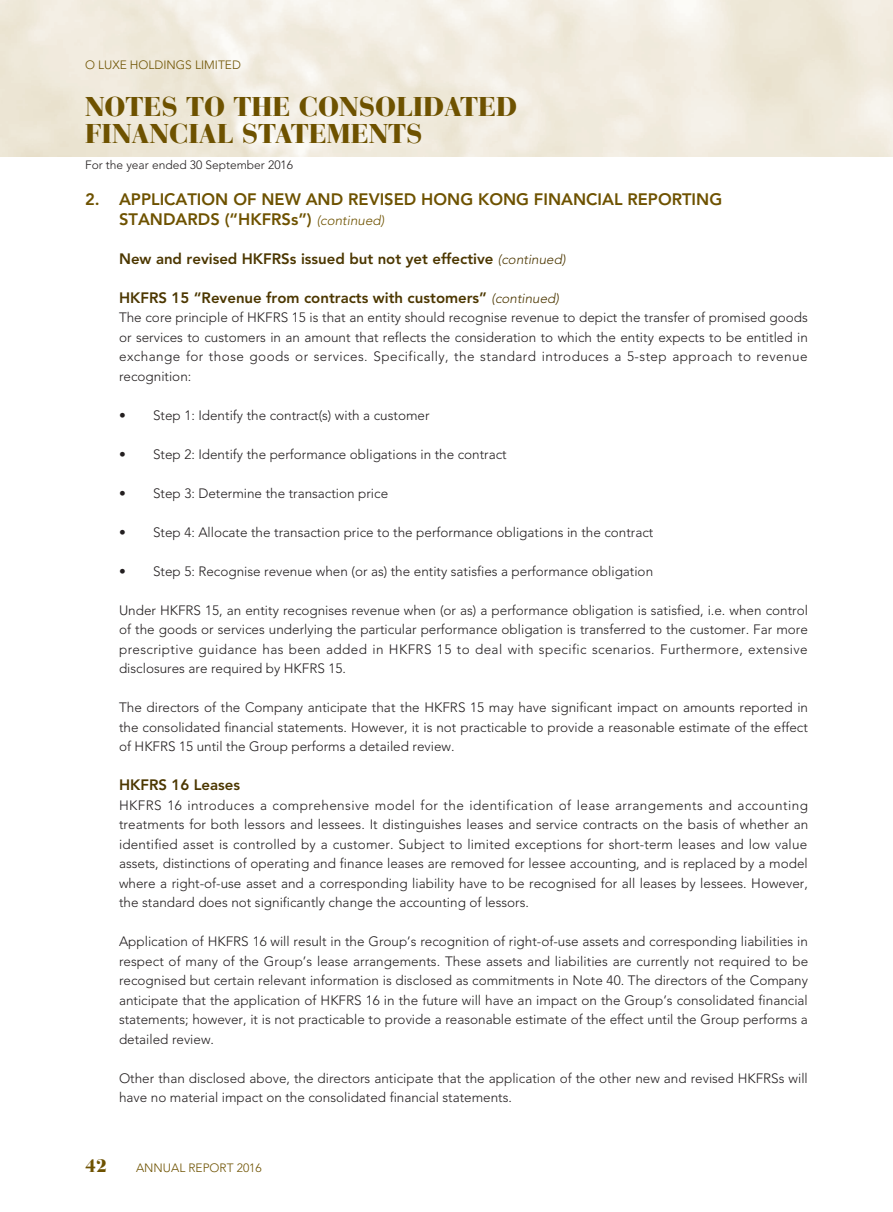
<style>
.page{position:relative;width:893px;height:1212px;background:#fff}
.page>*{position:absolute;margin:0;border:0;box-sizing:border-box;transform-origin:0 0}
.t1{font:900 27px/27px "Bauer Bodoni Std";color:#6e5200}
.t2{font:900 18px "Bauer Bodoni Std";color:#6e5200}
._01_H1{font:800 16.5px/19.5px "Avenir LT Std";color:#6e5200}
._02_H2{font:800 15px "Avenir LT Std";color:#4c3700}
._00_txt{font:300 13.5px/19.5px "Avenir LT Std";color:#231f20;text-align:justify}
.t3{font:300 12px "Avenir LT Std";color:#6e5200}
.t4{font:300 12px "Avenir LT Std";color:#231f20}
.s1{font-weight:300;font-style:italic;font-size:13.5px}
</style>
<div class="page">
<p class="t3" style="left:85px;top:58px;width:157px">O LUXE HOLDINGS LIMITED</p>
<h1 class="t1" style="left:85px;top:93px;width:434px">NOTES TO THE CONSOLIDATED<br>FINANCIAL STATEMENTS</h1>
<p class="t4" style="left:85px;top:158px;width:209px">For the year ended 30 September 2016</p>
<p class="_01_H1" style="left:119px;top:190px;width:605px;text-indent:-34px">2. APPLICATION OF NEW AND REVISED HONG KONG FINANCIAL REPORTING<br>STANDARDS (“HKFRSs”) <span class="s1">(continued)</span></p>
<p class="_02_H2" style="left:119px;top:249px;width:448px">New and revised HKFRSs issued but not yet effective <span class="s1">(continued)</span></p>
<p class="_02_H2" style="left:119px;top:288px;width:441px">HKFRS 15 “Revenue from contracts with customers” <span class="s1">(continued)</span></p>
<p class="_00_txt" style="left:119px;top:308px;width:690px">The core principle of HKFRS 15 is that an entity should recognise revenue to depict the transfer of promised goods or services to customers in an amount that reflects the consideration to which the entity expects to be entitled in exchange for those goods or services. Specifically, the standard introduces a 5-step approach to revenue recognition:</p>
<p class="_00_txt" style="left:119px;top:405px;width:312px">• Step 1: Identify the contract(s) with a customer</p>
<p class="_00_txt" style="left:119px;top:444px;width:389px">• Step 2: Identify the performance obligations in the contract</p>
<p class="_00_txt" style="left:119px;top:483px;width:271px">• Step 3: Determine the transaction price</p>
<p class="_00_txt" style="left:119px;top:522px;width:536px">• Step 4: Allocate the transaction price to the performance obligations in the contract</p>
<p class="_00_txt" style="left:119px;top:561px;width:536px">• Step 5: Recognise revenue when (or as) the entity satisfies a performance obligation</p>
<p class="_00_txt" style="left:119px;top:600px;width:690px">Under HKFRS 15, an entity recognises revenue when (or as) a performance obligation is satisfied, i.e. when control of the goods or services underlying the particular performance obligation is transferred to the customer. Far more prescriptive guidance has been added in HKFRS 15 to deal with specific scenarios. Furthermore, extensive disclosures are required by HKFRS 15.</p>
<p class="_00_txt" style="left:119px;top:698px;width:691px">The directors of the Company anticipate that the HKFRS 15 may have significant impact on amounts reported in the consolidated financial statements. However, it is not practicable to provide a reasonable estimate of the effect of HKFRS 15 until the Group performs a detailed review.</p>
<p class="_02_H2" style="left:119px;top:776px;width:123px">HKFRS 16 Leases</p>
<p class="_00_txt" style="left:119px;top:795px;width:691px">HKFRS 16 introduces a comprehensive model for the identification of lease arrangements and accounting treatments for both lessors and lessees. It distinguishes leases and service contracts on the basis of whether an identified asset is controlled by a customer. Subject to limited exceptions for short-term leases and low value assets, distinctions of operating and finance leases are removed for lessee accounting, and is replaced by a model where a right-of-use asset and a corresponding liability have to be recognised for all leases by lessees. However, the standard does not significantly change the accounting of lessors.</p>
<p class="_00_txt" style="left:119px;top:932px;width:691px">Application of HKFRS 16 will result in the Group’s recognition of right-of-use assets and corresponding liabilities in respect of many of the Group’s lease arrangements. These assets and liabilities are currently not required to be recognised but certain relevant information is disclosed as commitments in Note 40. The directors of the Company anticipate that the application of HKFRS 16 in the future will have an impact on the Group’s consolidated financial statements; however, it is not practicable to provide a reasonable estimate of the effect until the Group performs a detailed review.</p>
<p class="_00_txt" style="left:119px;top:1068px;width:690px">Other than disclosed above, the directors anticipate that the application of the other new and revised HKFRSs will have no material impact on the consolidated financial statements.</p>
<h2 class="t2" style="left:85px;top:1154px;width:24px">42</h2>
<p class="t3" style="left:136px;top:1160px;width:127px">ANNUAL REPORT 2016</p>
</div>
